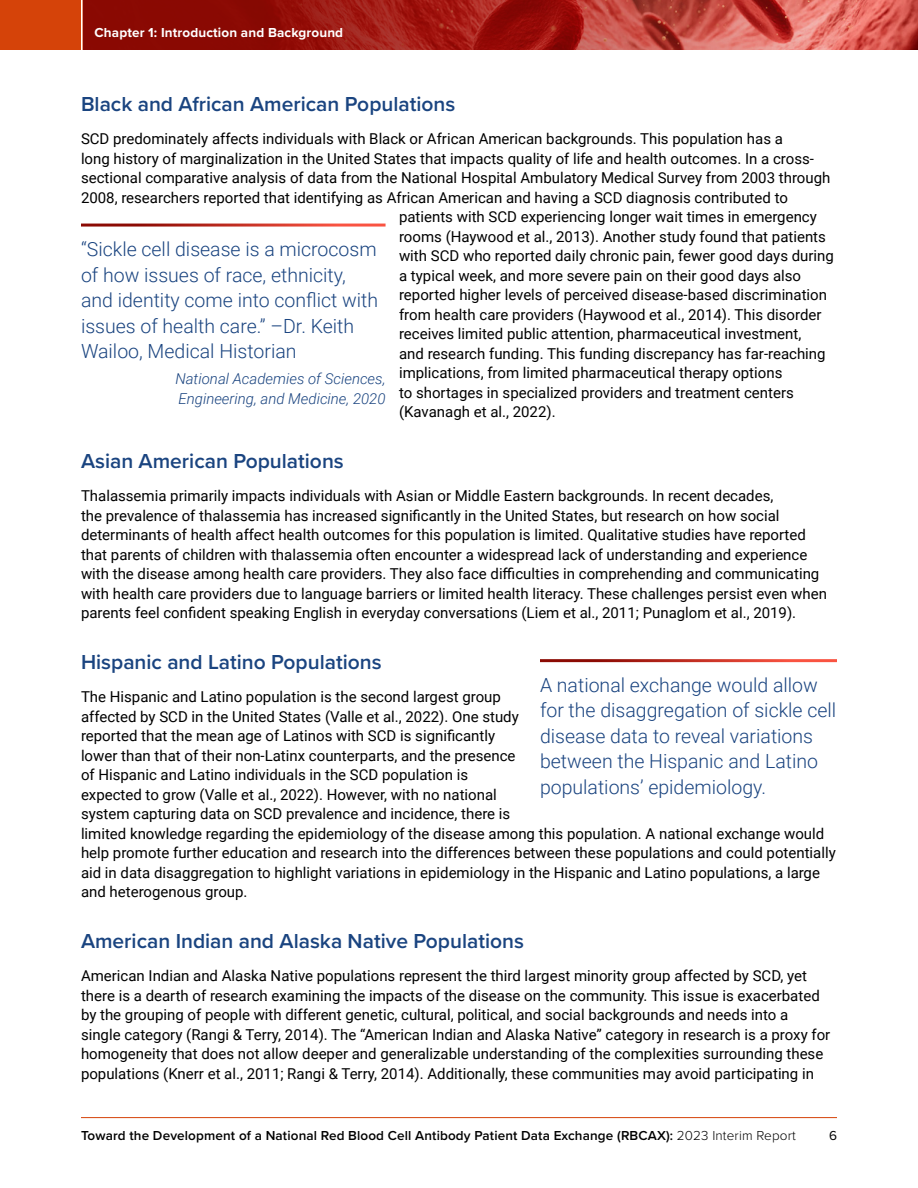
<style>
.page{position:relative;width:918px;height:1188px;background:#fff}
.page>*{position:absolute;margin:0;border:0;box-sizing:border-box;transform-origin:0 0}
.t1{font:600 21px "Proxima Nova";color:#1a4480}
.t2{font:300 19.5px/25.5px "Roboto";color:#1a4480}
.t3{font:15px/19.5px "Roboto";color:#000}
.t4{font:italic 300 15px/19.5px "Roboto";color:#1a4480}
.t5{font:600 13.5px "Proxima Nova";letter-spacing:.01em;color:#000}
.t6{font:700 13.5px "Proxima Nova";letter-spacing:.01em;color:#fff}
.t7{font:13.5px "Proxima Nova";color:#000}
.s1{font-weight:300}
</style>
<div class="page">
<hr style="left:81px;top:1117px;width:756px;height:1px;background:#d54309">
<img style="left:82px;top:0;width:836px;height:50px">
<div style="left:0;top:0;width:82px;height:50px;background:#d54309"></div>
<hr style="left:81px;top:0;width:1px;height:54px;background:#fff">
<p class="t6" style="left:94px;top:22px;width:250px">Chapter 1: Introduction and Background</p>
<h4 class="t1" style="left:81px;top:88px;width:376px">Black and African American Populations</h4>
<p class="t3" style="left:81px;top:128px;width:704px">SCD predominately affects individuals with Black or African American backgrounds. This population has a</p>
<p class="t3" style="left:81px;top:148px;width:734px">long history of marginalization in the United States that impacts quality of life and health outcomes. In a cross-</p>
<p class="t3" style="left:81px;top:167px;width:751px">sectional comparative analysis of data from the National Hospital Ambulatory Medical Survey from 2003 through</p>
<p class="t3" style="left:81px;top:187px;width:708px">2008, researchers reported that identifying as African American and having a SCD diagnosis contributed to</p>
<p class="t3" style="left:399px;top:206px;width:419px">patients with SCD experiencing longer wait times in emergency</p>
<p class="t3" style="left:399px;top:226px;width:428px">rooms (Haywood et al., 2013). Another study found that patients</p>
<p class="t3" style="left:399px;top:245px;width:436px">with SCD who reported daily chronic pain, fewer good days during</p>
<p class="t3" style="left:399px;top:265px;width:404px">a typical week, and more severe pain on their good days also</p>
<p class="t3" style="left:399px;top:284px;width:430px">reported higher levels of perceived disease-based discrimination</p>
<p class="t3" style="left:399px;top:304px;width:424px">from health care providers (Haywood et al., 2014). This disorder</p>
<p class="t3" style="left:399px;top:323px;width:404px">receives limited public attention, pharmaceutical investment,</p>
<p class="t3" style="left:399px;top:343px;width:428px">and research funding. This funding discrepancy has far-reaching</p>
<p class="t3" style="left:399px;top:362px;width:385px">implications, from limited pharmaceutical therapy options</p>
<p class="t3" style="left:399px;top:382px;width:396px">to shortages in specialized providers and treatment centers</p>
<p class="t3" style="left:399px;top:401px;width:158px">(Kavanagh et al., 2022).</p>
<h4 class="t1" style="left:81px;top:445px;width:264px">Asian American Populations</h4>
<p class="t3" style="left:81px;top:485px;width:748px">Thalassemia primarily impacts individuals with Asian or Middle Eastern backgrounds. In recent decades,<br>the prevalence of thalassemia has increased significantly in the United States, but research on how social determinants of health affect health outcomes for this population is limited. Qualitative studies have reported that parents of children with thalassemia often encounter a widespread lack of understanding and experience with the disease among health care providers. They also face difficulties in comprehending and communicating with health care providers due to language barriers or limited health literacy. These challenges persist even when parents feel confident speaking English in everyday conversations (Liem et al., 2011; Punaglom et al., 2019).</p>
<h4 class="t1" style="left:81px;top:646px;width:302px">Hispanic and Latino Populations</h4>
<p class="t3" style="left:81px;top:686px;width:756px">The Hispanic and Latino population is the second largest group<br>affected by SCD in the United States (Valle et al., 2022). One study<br>reported that the mean age of Latinos with SCD is significantly<br>lower than that of their non-Latinx counterparts, and the presence<br>of Hispanic and Latino individuals in the SCD population is<br>expected to grow (Valle et al., 2022). However, with no national<br>system capturing data on SCD prevalence and incidence, there is<br>limited knowledge regarding the epidemiology of the disease among this population. A national exchange would help promote further education and research into the differences between these populations and could potentially aid in data disaggregation to highlight variations in epidemiology in the Hispanic and Latino populations, a large and heterogenous group.</p>
<h4 class="t1" style="left:81px;top:925px;width:444px">American Indian and Alaska Native Populations</h4>
<p class="t3" style="left:81px;top:965px;width:751px">American Indian and Alaska Native populations represent the third largest minority group affected by SCD, yet there is a dearth of research examining the impacts of the disease on the community. This issue is exacerbated by the grouping of people with different genetic, cultural, political, and social backgrounds and needs into a single category (Rangi &amp; Terry, 2014). The “American Indian and Alaska Native” category in research is a proxy for homogeneity that does not allow deeper and generalizable understanding of the complexities surrounding these populations (Knerr et al., 2011; Rangi &amp; Terry, 2014). Additionally, these communities may avoid participating in</p>
<p class="t2" style="left:81px;top:236px;width:299px">“Sickle cell disease is a microcosm of how issues of race, ethnicity, and identity come into conflict with issues of health care.” –Dr. Keith Wailoo, Medical Historian</p>
<p class="t4" style="left:175px;top:369px;width:212px">National Academies of Sciences,<br>Engineering, and Medicine, 2020</p>
<p class="t2" style="left:540px;top:671px;width:298px">A national exchange would allow for the disaggregation of sickle cell disease data to reveal variations between the Hispanic and Latino populations’ epidemiology.</p>
<p class="t5" style="left:81px;top:1125px;width:716px">Toward the Development of a National Red Blood Cell Antibody Patient Data Exchange (RBCAX): <span class="s1">2023 Interim Report</span></p>
<p class="t7" style="left:829px;top:1125px;width:9px">6</p>
</div>
